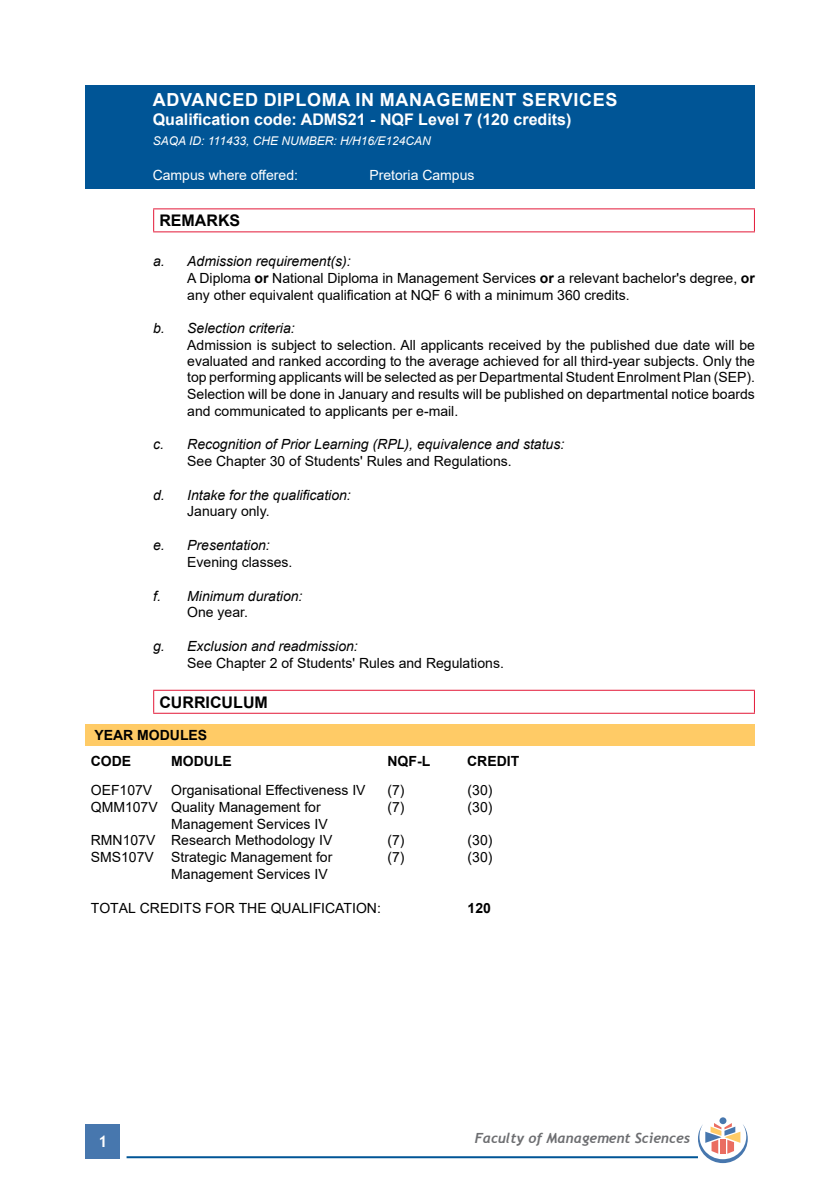
<style>
.page{position:relative;width:840px;height:1191px;background:#fff}
.page>*{position:absolute;margin:0;border:0;box-sizing:border-box;transform-origin:0 0}
.t1{font:700 18px "Arial";letter-spacing:.035em;color:#fff}
.t2{font:700 16px "Arial";color:#fff}
.t3{font:700 16px "Arial";color:#000}
.t4{font:700 16px "Trebuchet MS";color:#fff}
.t5{font:14px/16.4px "Arial";color:#000}
.t6{font:italic 14px "Arial";color:#000}
.t7{font:700 14px/26.4px "Arial";color:#000}
.t8{font:14px "Arial";color:#fff}
.t9{font:italic 700 14px "Trebuchet";color:#6d6e71}
.t10{font:italic 12px "Arial";color:#fff}
.s1{font-style:italic}
.s2{font-weight:700}
</style>
<div class="page">
<div style="left:86px;top:1124px;width:34px;height:34px;background:#4777ae"></div>
<hr style="left:126px;top:1156px;width:571px;height:2px;background:#005596">
<div style="left:719px;top:1117px;width:7px;height:7px;background:#4777ae;border-radius:50%"></div>
<svg style="left:697px;top:1123px;width:50px;height:40px"></svg>
<div style="left:85px;top:85px;width:669px;height:103px;background:#005596"></div>
<hr style="left:153px;top:208px;width:601px;height:1px;background:#e31837">
<svg style="left:153px;top:209px;width:1px;height:22px"></svg>
<svg style="left:753px;top:209px;width:1px;height:22px"></svg>
<hr style="left:153px;top:231px;width:601px;height:1px;background:#e31837">
<hr style="left:153px;top:690px;width:601px;height:1px;background:#e31837">
<svg style="left:153px;top:691px;width:1px;height:21px"></svg>
<svg style="left:753px;top:691px;width:1px;height:21px"></svg>
<hr style="left:153px;top:712px;width:601px;height:1px;background:#e31837">
<div style="left:85px;top:724px;width:669px;height:21px;background:#ffcb66"></div>
<p class="t1" style="left:153px;top:87px;width:466px">ADVANCED DIPLOMA IN MANAGEMENT SERVICES</p>
<p class="t2" style="left:153px;top:109px;width:420px">Qualification code: ADMS21 - NQF Level 7 (120 credits)</p>
<p class="t10" style="left:153px;top:133px;width:279px">SAQA ID: 111433, CHE NUMBER: H/H16/E124CAN</p>
<p class="t8" style="left:153px;top:166px;width:147px">Campus where offered:</p>
<p class="t8" style="left:369px;top:166px;width:107px">Pretoria Campus</p>
<p class="t3" style="left:159px;top:209px;width:82px">REMARKS</p>
<p class="t5" style="left:187px;top:253px;width:569px;text-indent:-34px"><span class="s1">a. Admission requirement(s):<br></span>A Diploma <span class="s2">or</span> National Diploma in Management Services <span class="s2">or</span> a relevant bachelor's degree, <span class="s2">or </span>any other equivalent qualification at NQF 6 with a minimum 360 credits.</p>
<p class="t6" style="left:153px;top:319px;width:143px">b. Selection criteria:</p>
<p class="t5" style="left:187px;top:336px;width:569px;text-align:justify">Admission is subject to selection. All applicants received by the published due date will be evaluated and ranked according to the average achieved for all third-year subjects. Only the top performing applicants will be selected as per Departmental Student Enrolment Plan (SEP).<br>Selection will be done in January and results will be published on departmental notice boards and communicated to applicants per e-mail.</p>
<p class="t6" style="left:153px;top:435px;width:412px">c. Recognition of Prior Learning (RPL), equivalence and status:</p>
<p class="t5" style="left:187px;top:453px;width:326px">See Chapter 30 of Students' Rules and Regulations.</p>
<p class="t6" style="left:153px;top:486px;width:199px">d. Intake for the qualification:</p>
<p class="t5" style="left:187px;top:503px;width:84px">January only.</p>
<p class="t6" style="left:153px;top:536px;width:118px">e. Presentation:</p>
<p class="t5" style="left:187px;top:553px;width:107px">Evening classes.</p>
<p class="t6" style="left:153px;top:586px;width:151px">f. Minimum duration:</p>
<p class="t5" style="left:187px;top:604px;width:62px">One year.</p>
<p class="t6" style="left:153px;top:637px;width:206px">g. Exclusion and readmission:</p>
<p class="t5" style="left:187px;top:654px;width:318px">See Chapter 2 of Students' Rules and Regulations.</p>
<p class="t3" style="left:159px;top:690px;width:110px">CURRICULUM</p>
<p class="t7" style="left:91px;top:721px;width:118px">YEAR MODULES<br>CODE</p>
<p class="t7" style="left:171px;top:748px;width:62px">MODULE</p>
<p class="t7" style="left:387px;top:748px;width:44px">NQF-L</p>
<p class="t7" style="left:467px;top:748px;width:54px">CREDIT</p>
<p class="t5" style="left:91px;top:781px;width:63px">OEF107V</p>
<p class="t5" style="left:171px;top:781px;width:196px">Organisational Effectiveness IV</p>
<p class="t5" style="left:387px;top:781px;width:19px">(7)</p>
<p class="t5" style="left:467px;top:781px;width:26px">(30)</p>
<p class="t5" style="left:91px;top:798px;width:231px">QMM107V Quality Management for</p>
<p class="t5" style="left:387px;top:798px;width:19px">(7)</p>
<p class="t5" style="left:467px;top:798px;width:26px">(30)</p>
<p class="t5" style="left:91px;top:815px;width:243px;text-indent:80px">Management Services IV<br>RMN107V Research Methodology IV</p>
<p class="t5" style="left:387px;top:832px;width:19px">(7)</p>
<p class="t5" style="left:467px;top:832px;width:26px">(30)</p>
<p class="t5" style="left:91px;top:849px;width:243px">SMS107V Strategic Management for</p>
<p class="t5" style="left:387px;top:849px;width:19px">(7)</p>
<p class="t5" style="left:467px;top:849px;width:26px">(30)</p>
<p class="t5" style="left:171px;top:865px;width:158px">Management Services IV</p>
<p class="t5" style="left:91px;top:899px;width:291px">TOTAL CREDITS FOR THE QUALIFICATION:</p>
<p class="t7" style="left:467px;top:894px;width:25px">120</p>
<p class="t4" style="left:98px;top:1131px;width:11px">1</p>
<p class="t9" style="left:474px;top:1129px;width:217px">Faculty of Management Sciences</p>
</div>
